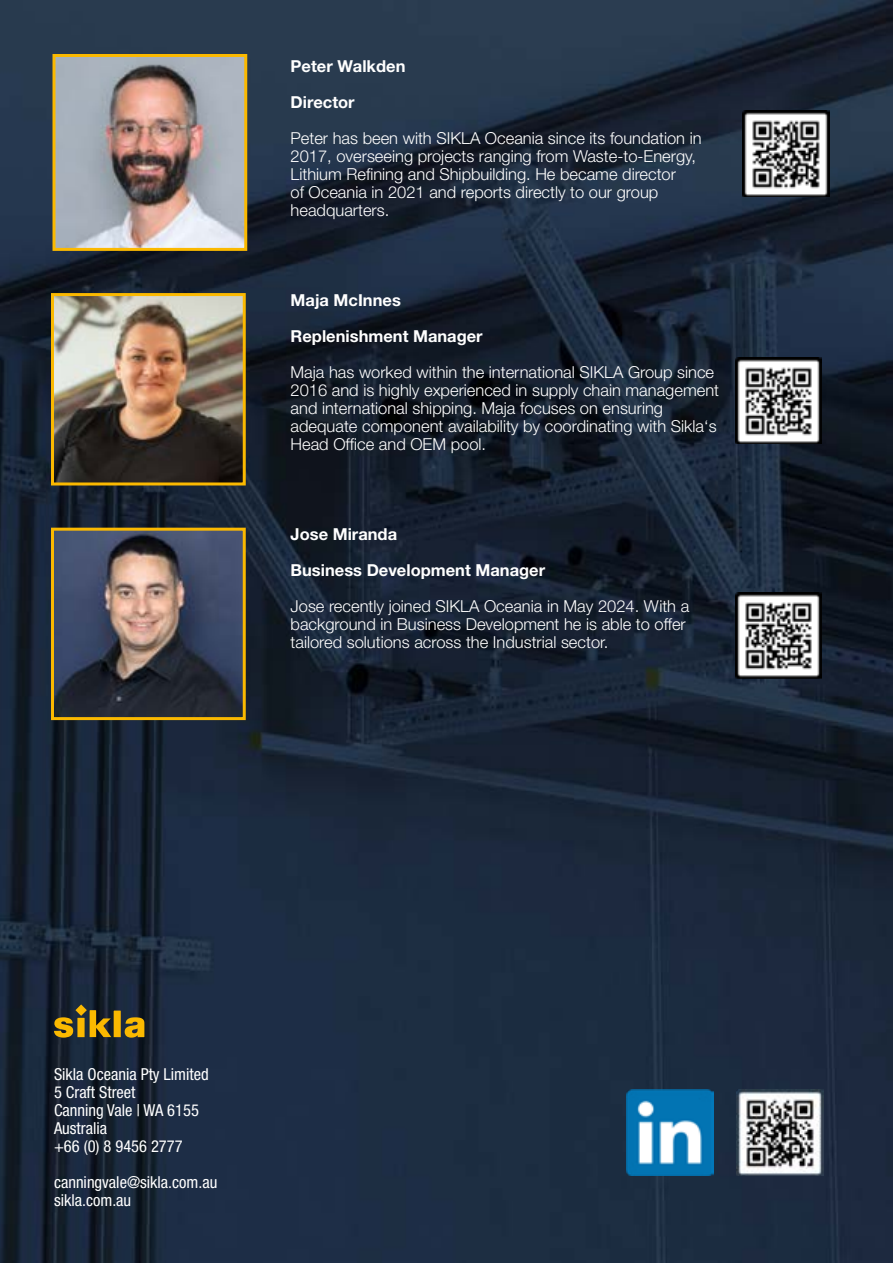
<style>
.page{position:relative;width:893px;height:1263px;background:#fff}
.page>*{position:absolute;margin:0;border:0;box-sizing:border-box;transform-origin:0 0}
.t1{font:300 16.5px/18px "Helvetica Neue LT Pro";color:#fff}
.t2{font:condensed 16.5px/18px "Helvetica Neue LT Pro";color:#fff}
.t3{font:700 16.5px/36px "Helvetica Neue LT Pro";color:#fff}
</style>
<div class="page">
<img style="left:0;top:1px;width:893px;height:1262px">
<svg style="left:54px;top:1004px;width:90px;height:34px;background:#76611e"></svg>
<img style="left:56px;top:58px;width:187px;height:189px">
<div style="left:52px;top:54px;width:195px;height:197px;border:3px solid #fbb900"></div>
<img style="left:55px;top:297px;width:187px;height:184px">
<div style="left:51px;top:293px;width:195px;height:192px;border:3px solid #fbb900"></div>
<img style="left:627px;top:1089px;width:86px;height:86px">
<img style="left:737px;top:1090px;width:86px;height:85px">
<img style="left:743px;top:111px;width:86px;height:85px">
<img style="left:736px;top:358px;width:86px;height:86px">
<img style="left:55px;top:532px;width:187px;height:184px">
<div style="left:51px;top:528px;width:195px;height:192px;border:3px solid #fbb900"></div>
<img style="left:736px;top:592px;width:86px;height:86px">
<p class="t3" style="left:291px;top:48px;width:116px">Peter Walkden<br>Director</p>
<p class="t1" style="left:291px;top:129px;width:413px">Peter has been with SIKLA Oceania since its foundation in 2017, overseeing projects ranging from Waste-to-Energy, Lithium Refining and Shipbuilding. He became director<br>of Oceania in 2021 and reports directly to our group headquarters.</p>
<p class="t3" style="left:291px;top:282px;width:194px">Maja McInnes<br>Replenishment Manager</p>
<p class="t1" style="left:291px;top:363px;width:430px">Maja has worked within the international SIKLA Group since 2016 and is highly experienced in supply chain management and international shipping. Maja focuses on ensuring adequate component availability by coordinating with Sikla‘s Head Office and OEM pool.</p>
<p class="t3" style="left:291px;top:516px;width:256px">Jose Miranda<br>Business Development Manager</p>
<p class="t1" style="left:291px;top:597px;width:400px">Jose recently joined SIKLA Oceania in May 2024. With a background in Business Development he is able to offer tailored solutions across the Industrial sector.</p>
<p class="t2" style="left:54px;top:1065px;width:156px">Sikla Oceania Pty Limited<br>5 Craft Street<br>Canning Vale | WA 6155<br>Australia<br>+66 (0) 8 9456 2777</p>
<p class="t2" style="left:54px;top:1173px;width:165px">canningvale@sikla.com.au sikla.com.au</p>
</div>
